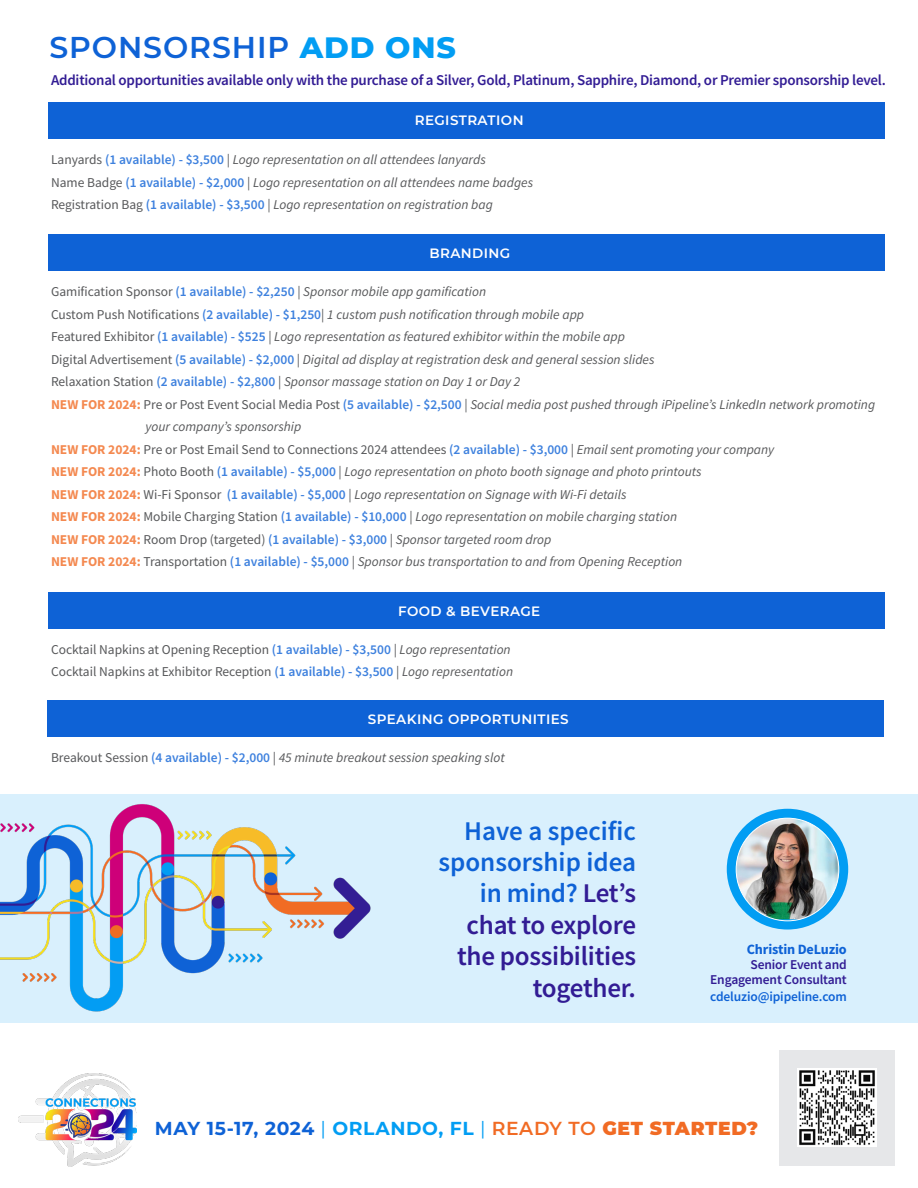
<style>
.page{position:relative;width:918px;height:1188px;background:#fff}
.page>*{position:absolute;margin:0;border:0;box-sizing:border-box;transform-origin:0 0}
.t1{font:600 30px "Montserrat";letter-spacing:.03em;color:#0e62d6}
.t2{font:600 27px/31.3px "Source Sans Pro";letter-spacing:-.01em;color:#321c94;text-align:right}
.t3{font:700 18.75px "Montserrat";letter-spacing:.035em;color:#0e62d6}
.t4{font:600 15px "Source Sans Pro";letter-spacing:-.015em;color:#321c94}
.t5{font:700 14.25px "Source Sans Pro";letter-spacing:-.01em;color:#0e62d6}
.t6{font:italic 13.5px/22.5px "Source Sans Pro";color:#57585a}
.t7{font:13.5px "Source Sans Pro";color:#57585a}
.t8{font:600 13.5px "Montserrat";letter-spacing:.03em;color:#fff}
.t9{font:600 13.5px/14.9px "Source Sans Pro";letter-spacing:-.01em;color:#321c94;text-align:right}
.t10{font:600 13.5px "Source Sans Pro";letter-spacing:-.01em;color:#0e62d6}
.s1{font-weight:800;color:#029df3}
.s2{font-style:normal}
.s3{font-weight:600;font-style:normal;color:#3e81de}
.s4{font-weight:700;font-style:normal;color:#f48950}
.s5{font-weight:700;color:#f48950}
.s6{font-weight:600;color:#3e81de}
.s7{font-style:italic}
.s8{color:#0e62d6}
.s9{font-weight:400;color:#029df3}
.s10{color:#029df3}
.s11{font-weight:600;color:#f16b24}
.s12{font-weight:900;color:#f16b24}
</style>
<div class="page">
<div style="left:0;top:794px;width:918px;height:229px;background:#d9f0fd"></div>
<div style="left:727px;top:809px;width:121px;height:121px;background:#029df3;border-radius:50%"></div>
<img style="left:736px;top:818px;width:103px;height:101px">
<div style="left:48px;top:593px;width:836px;height:36px;background:#0e62d6"></div>
<img style="left:0;top:804px;width:371px;height:208px">
<div style="left:48px;top:102px;width:836px;height:36px;background:#0e62d6"></div>
<div style="left:49px;top:234px;width:836px;height:37px;background:#0e62d6"></div>
<div style="left:47px;top:700px;width:837px;height:37px;background:#0e62d6"></div>
<img style="left:19px;top:1074px;width:117px;height:93px">
<div style="left:779px;top:1050px;width:116px;height:115px;background:#e6e7e9"></div>
<img style="left:798px;top:1068px;width:78px;height:79px">
<p class="t1" style="left:50px;top:26px;width:408px">SPONSORSHIP <span class="s1">ADD ONS</span></p>
<p class="t4" style="left:51px;top:70px;width:836px">Additional opportunities available only with the purchase of a Silver, Gold, Platinum, Sapphire, Diamond, or Premier sponsorship level.</p>
<p class="t8" style="left:415px;top:111px;width:110px">REGISTRATION</p>
<p class="t6" style="left:51px;top:148px;width:436px"><span class="s2">Lanyards</span> <span class="s3">(1 available) - $3,500</span> <span class="s2">|</span> Logo representation on all attendees lanyards</p>
<p class="t6" style="left:51px;top:171px;width:484px"><span class="s2">Name Badge</span> <span class="s3">(1 available) - $2,000</span> <span class="s2">|</span> Logo representation on all attendees name badges</p>
<p class="t6" style="left:51px;top:193px;width:443px"><span class="s2">Registration Bag</span> <span class="s3">(1 available) - $3,500</span> <span class="s2">|</span> Logo representation on registration bag</p>
<p class="t8" style="left:429px;top:243px;width:82px">BRANDING</p>
<p class="t6" style="left:51px;top:281px;width:437px"><span class="s2">Gamification Sponsor</span> <span class="s3">(1 available) - $2,250</span> <span class="s2">|</span> Sponsor mobile app gamification</p>
<p class="t6" style="left:51px;top:303px;width:535px"><span class="s2">Custom Push Notifications</span> <span class="s3">(2 available) - $1,250</span><span class="s2">|</span> 1 custom push notification through mobile app</p>
<p class="t6" style="left:51px;top:326px;width:575px"><span class="s2">Featured Exhibitor</span> <span class="s3">(1 available) - $525</span> <span class="s2">|</span> Logo representation as featured exhibitor within the mobile app</p>
<p class="t6" style="left:51px;top:348px;width:605px"><span class="s2">Digital Advertisement</span> <span class="s3">(5 available) - $2,000</span> <span class="s2">|</span> Digital ad display at registration desk and general session slides</p>
<p class="t6" style="left:51px;top:371px;width:471px"><span class="s2">Relaxation Station</span> <span class="s3">(2 available) - $2,800</span> <span class="s2">|</span> Sponsor massage station on Day 1 or Day 2</p>
<p class="t6" style="left:146px;top:393px;width:731px;text-indent:-94px"><span class="s4">NEW FOR 2024:</span> <span class="s2">Pre or Post Event Social Media Post</span> <span class="s3">(5 available) - $2,500</span> <span class="s2">|</span> Social media post pushed through iPipeline’s LinkedIn network promoting your company’s sponsorship</p>
<p class="t7" style="left:51px;top:441px;width:725px"><span class="s5">NEW FOR 2024:</span> Pre or Post Email Send to Connections 2024 attendees <span class="s6">(2 available) - $3,000</span> | <span class="s7">Email sent promoting your company</span></p>
<p class="t6" style="left:51px;top:461px;width:652px"><span class="s4">NEW FOR 2024:</span> <span class="s2">Photo Booth</span> <span class="s3">(1 available) - $5,000</span> <span class="s2">|</span> Logo representation on photo booth signage and photo printouts</p>
<p class="t6" style="left:51px;top:483px;width:577px"><span class="s4">NEW FOR 2024:</span> <span class="s2">Wi-Fi Sponsor</span> <span class="s3">(1 available) - $5,000</span> <span class="s2">|</span> Logo representation on Signage with Wi-Fi details</p>
<p class="t6" style="left:51px;top:506px;width:628px"><span class="s4">NEW FOR 2024:</span> <span class="s2">Mobile Charging Station</span> <span class="s3">(1 available) - $10,000</span> <span class="s2">|</span> Logo representation on mobile charging station</p>
<p class="t6" style="left:51px;top:528px;width:502px"><span class="s4">NEW FOR 2024:</span> <span class="s2">Room Drop (targeted)</span> <span class="s3">(1 available) - $3,000</span> <span class="s2">|</span> Sponsor targeted room drop</p>
<p class="t6" style="left:51px;top:551px;width:633px"><span class="s4">NEW FOR 2024:</span> <span class="s2">Transportation</span> <span class="s3">(1 available) - $5,000</span> <span class="s2">|</span> Sponsor bus transportation to and from Opening Reception</p>
<p class="t8" style="left:398px;top:602px;width:144px">FOOD &amp; BEVERAGE</p>
<p class="t7" style="left:51px;top:641px;width:461px">Cocktail Napkins at Opening Reception <span class="s6">(1 available) - $3,500</span> | <span class="s7">Logo representation</span></p>
<p class="t7" style="left:51px;top:663px;width:464px">Cocktail Napkins at Exhibitor Reception <span class="s6">(1 available) - $3,500</span> | <span class="s7">Logo representation</span></p>
<p class="t8" style="left:368px;top:709px;width:202px">SPEAKING OPPORTUNITIES</p>
<p class="t6" style="left:51px;top:746px;width:455px"><span class="s2">Breakout Session</span> <span class="s3">(4 available) - $2,000</span> <span class="s2">|</span> 45 minute breakout session speaking slot</p>
<p class="t2" style="left:439px;top:815px;width:199px"><span class="s8">Have a specific sponsorship idea in mind?</span> Let’s chat to explore the possibilities together.</p>
<p class="t5" style="left:747px;top:940px;width:102px">Christin DeLuzio</p>
<p class="t9" style="left:710px;top:957px;width:138px">Senior Event and<br>Engagement Consultant</p>
<p class="t10" style="left:710px;top:988px;width:138px">cdeluzio@ipipeline.com</p>
<p class="t3" style="left:155px;top:1115px;width:605px">MAY 15-17, 2024 <span class="s9">|</span> <span class="s10">ORLANDO, FL</span> <span class="s9">|</span> <span class="s11">READY TO</span> <span class="s12">GET STARTED?</span></p>
</div>
